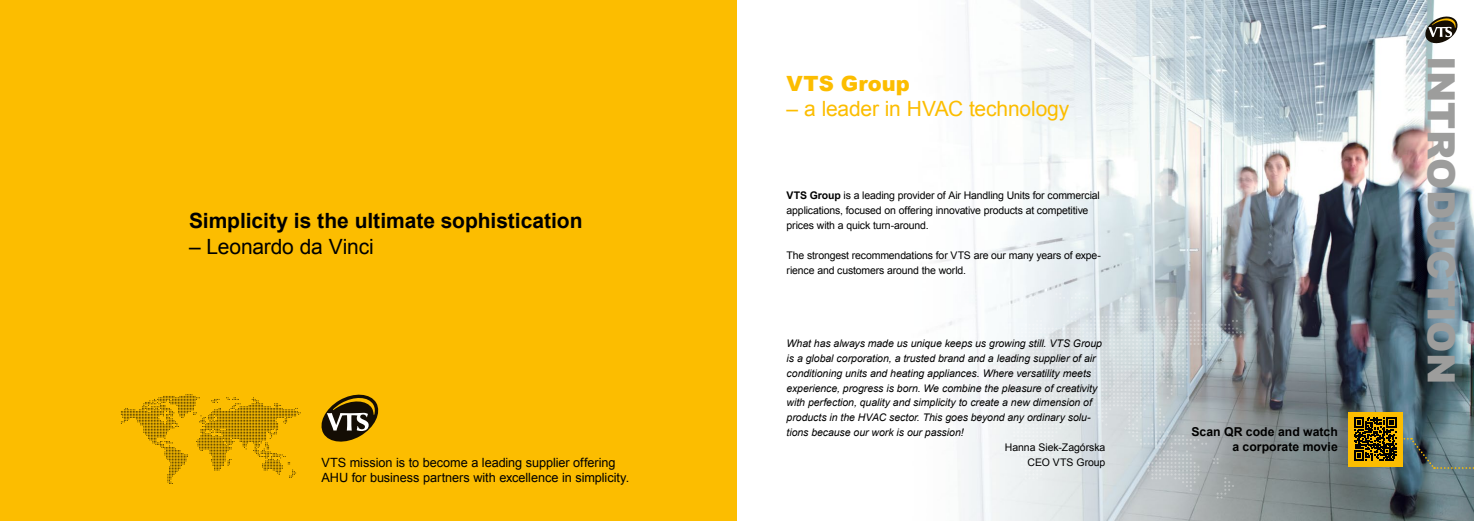
<style>
.page{position:relative;width:1474px;height:521px;background:#fff}
.page>*{position:absolute;margin:0;border:0;box-sizing:border-box;transform-origin:0 0}
.t1{font:900 37.62px "Arial";color:#9d9d9c}
.t2{font:700 21px "Arial";letter-spacing:-.005em;color:#000}
.t3{font:21px "Arial";letter-spacing:-.01em;color:#fcbd00}
.t4{font:21px "Arial";letter-spacing:-.01em;color:#000}
.t5{font:900 21px "Arial";color:#fcbd00}
.t6{font:12.69px/15.2px "Arial";letter-spacing:-.005em;color:#000}
.t7{font:700 12.25px/14.9px "Arial";color:#000;text-align:right}
.t8{font:italic 10.5px/14.9px "Arial";letter-spacing:-.005em;color:#000}
.t9{font:10.5px/14.9px "Arial";letter-spacing:-.015em;color:#000}
.s1{font-weight:700}
</style>
<div class="page">
<div style="left:0;top:0;width:737px;height:521px;background:#fcbd00"></div>
<svg style="left:121px;top:394px;width:180px;height:90px"></svg>
<svg style="left:321px;top:394px;width:58px;height:48px"></svg>
<img style="left:935px;top:0;width:538px;height:521px">
<svg style="left:935px;top:285px;width:310px;height:229px"></svg>
<div style="left:1347px;top:412px;width:55px;height:54px;background:#fcbd00"></div>
<svg style="left:1353px;top:418px;width:121px;height:51px"></svg>
<svg style="left:1423px;top:15px;width:36px;height:30px"></svg>
<h2 class="t2" style="left:189px;top:207px;width:395px">Simplicity is the ultimate sophistication</h2>
<h2 class="t4" style="left:189px;top:232px;width:186px">– Leonardo da Vinci</h2>
<p class="t6" style="left:321px;top:455px;width:309px">VTS mission is to become a leading supplier offering<br>AHU for business partners with excellence in simplicity.</p>
<h2 class="t5" style="left:786px;top:68px;width:125px">VTS Group</h2>
<h2 class="t3" style="left:786px;top:95px;width:284px">– a leader in HVAC technology</h2>
<p class="t9" style="left:786px;top:188px;width:315px"><span class="s1">VTS Group</span> is a leading provider of Air Handling Units for commercial applications, focused on offering innovative products at competitive prices with a quick turn-around.</p>
<p class="t9" style="left:786px;top:248px;width:316px">The strongest recommendations for VTS are our many years of expe&shy;rience and customers around the world.</p>
<p class="t8" style="left:786px;top:336px;width:317px">What has always made us unique keeps us growing still. VTS Group is a global corporation, a trusted brand and a leading supplier of air conditioning units and heating appliances. Where versatility meets experience, progress is born. We combine the pleasure of creativity with perfection, quality and simplicity to create a new dimension of products in the HVAC sector. This goes beyond any ordinary solu&shy;tions because our work is our passion!</p>
<p class="t9" style="left:1004px;top:440px;width:102px;text-align:right">Hanna Siek-Zagórska<br>CEO VTS Group</p>
<p class="t7" style="left:1191px;top:425px;width:148px">Scan QR code and watch a corporate movie</p>
<h1 class="t1" style="left:1468px;top:56px;width:329px;rotate:90deg">INTRODUCTION</h1>
</div>
